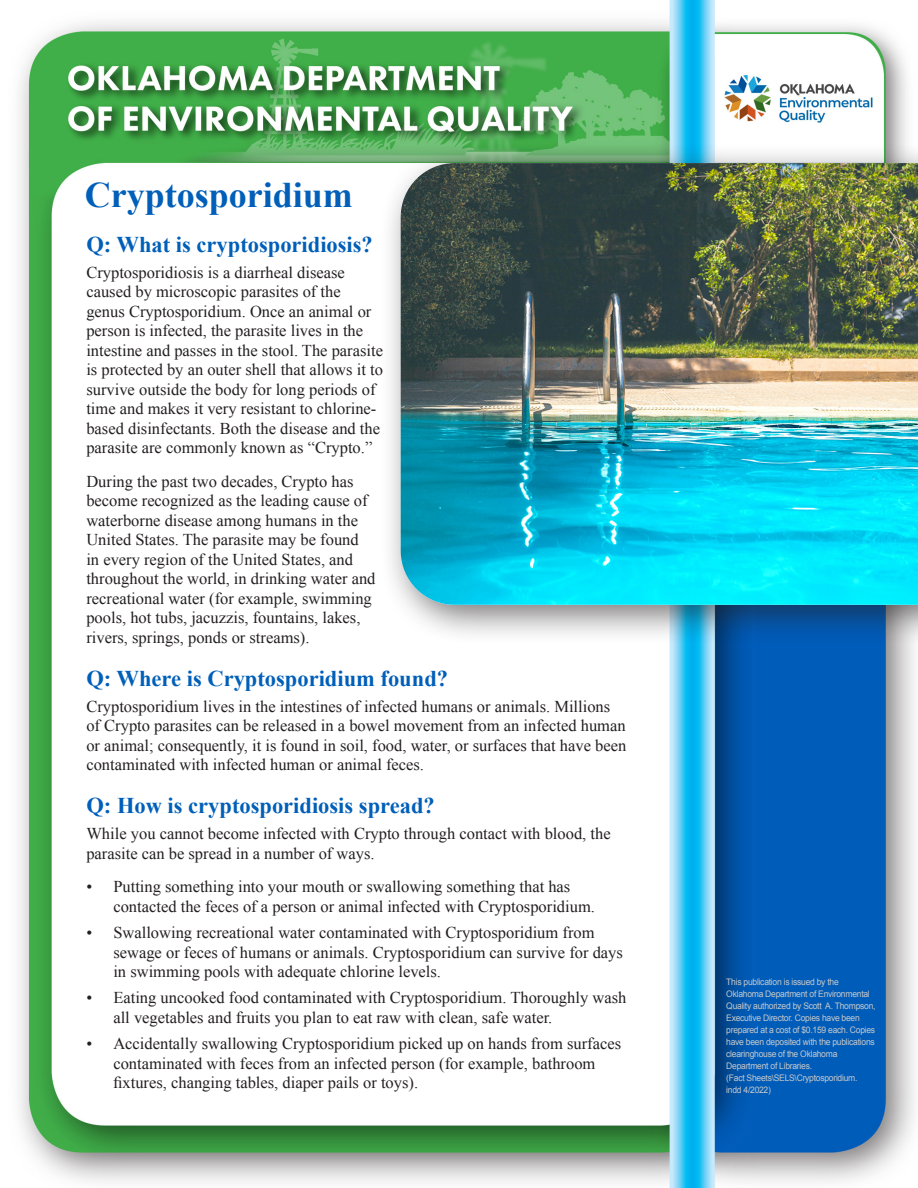
<style>
.page{position:relative;width:918px;height:1188px;background:#fff}
.page>*{position:absolute;margin:0;border:0;box-sizing:border-box;transform-origin:0 0}
._1_Blue_Headline{font:700 36px "Times New Roman";color:#005fb9}
._2_Blue_Subhead{font:700 22.5px "Times New Roman";color:#005fb9}
._3_body_simple{font:16.5px/19.5px "Times New Roman";color:#231f20}
._4_body_bulleted{font:16.5px/19.5px "Times New Roman";color:#231f20}
.t1{font:9px/12px "Arial";letter-spacing:-.03em;color:#c7c8ca;scale:.95 1}
</style>
<div class="page">
<img style="left:18px;top:0;width:898px;height:1188px">
<div style="left:380px;top:143px;width:538px;height:502px;background:#231f20;opacity:.6"></div>
<img style="left:401px;top:163px;width:517px;height:442px">
<p class="_1_Blue_Headline" style="left:85px;top:170px;width:270px">Cryptosporidium</p>
<p class="_2_Blue_Subhead" style="left:86px;top:228px;width:288px">Q: What is cryptosporidiosis?</p>
<p class="_3_body_simple" style="left:86px;top:262px;width:298px">Cryptosporidiosis is a diarrheal disease caused by microscopic parasites of the genus Cryptosporidium. Once an animal or person is infected, the parasite lives in the intestine and passes in the stool. The parasite is protected by an outer shell that allows it to survive outside the body for long periods of time and makes it very resistant to chlorine&shy;based disinfectants. Both the disease and the parasite are commonly known as “Crypto.”</p>
<p class="_3_body_simple" style="left:86px;top:471px;width:291px">During the past two decades, Crypto has become recognized as the leading cause of waterborne disease among humans in the United States. The parasite may be found in every region of the United States, and throughout the world, in drinking water and recreational water (for example, swimming pools, hot tubs, jacuzzis, fountains, lakes, rivers, springs, ponds or streams).</p>
<p class="_2_Blue_Subhead" style="left:86px;top:662px;width:363px">Q: Where is Cryptosporidium found?</p>
<p class="_3_body_simple" style="left:86px;top:696px;width:541px">Cryptosporidium lives in the intestines of infected humans or animals. Millions of Crypto parasites can be released in a bowel movement from an infected human or animal; consequently, it is found in soil, food, water, or surfaces that have been contaminated with infected human or animal feces.</p>
<p class="_2_Blue_Subhead" style="left:86px;top:790px;width:350px">Q: How is cryptosporidiosis spread?</p>
<p class="_3_body_simple" style="left:86px;top:824px;width:526px">While you cannot become infected with Crypto through contact with blood, the parasite can be spread in a number of ways.</p>
<p class="_4_body_bulleted" style="left:113px;top:877px;width:483px;text-indent:-27px">• Putting something into your mouth or swallowing something that has contacted the feces of a person or animal infected with Cryptosporidium.</p>
<p class="_4_body_bulleted" style="left:113px;top:923px;width:511px;text-indent:-27px">• Swallowing recreational water contaminated with Cryptosporidium from sewage or feces of humans or animals. Cryptosporidium can survive for days in swimming pools with adequate chlorine levels.</p>
<p class="_4_body_bulleted" style="left:113px;top:988px;width:514px;text-indent:-27px">• Eating uncooked food contaminated with Cryptosporidium. Thoroughly wash all vegetables and fruits you plan to eat raw with clean, safe water.</p>
<p class="_4_body_bulleted" style="left:113px;top:1034px;width:509px;text-indent:-27px">• Accidentally swallowing Cryptosporidium picked up on hands from surfaces contaminated with feces from an infected person (for example, bathroom fixtures, changing tables, diaper pails or toys).</p>
<p class="t1" style="left:726px;top:976px;width:159px">This publication is issued by the Oklahoma Department of Environmental Quality authorized by Scott A. Thompson, Executive Director. Copies have been prepared at a cost of $0.159 each. Copies have been deposited with the publications clearinghouse of the Oklahoma Department of Libraries.<br>(Fact Sheets\SELS\Cryptosporidium.<br>indd 4/2022)</p>
</div>
